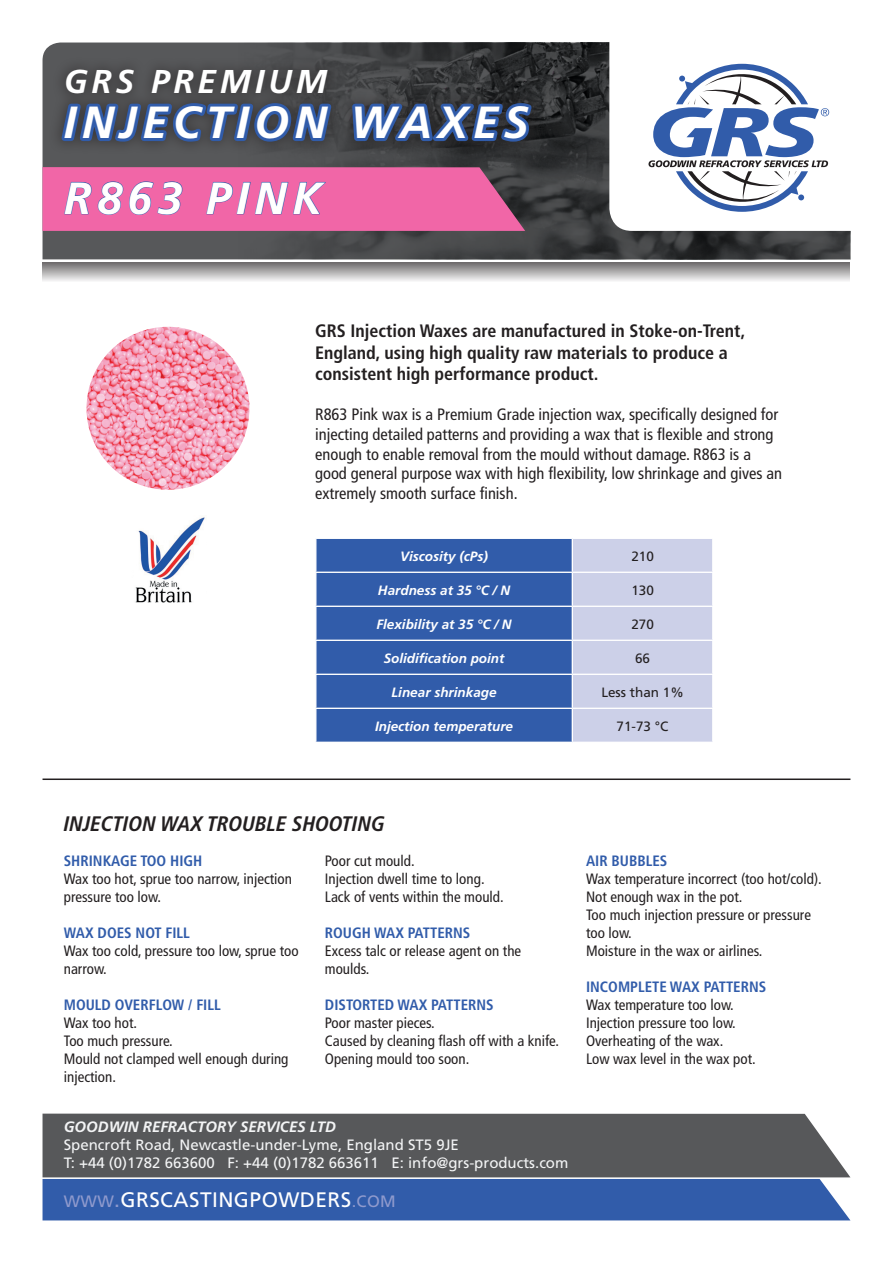
<style>
.page{position:relative;width:893px;height:1263px;background:#fff}
.page>*{position:absolute;margin:0;border:0;box-sizing:border-box;transform-origin:0 0}
.t1{font:italic 700 45px "Frutiger";letter-spacing:.12em;color:#fff}
.t2{font:italic 700 33px "Frutiger";letter-spacing:.12em;color:#fff}
.t3{font:italic 700 condensed 21px "Frutiger LT Std";color:#231f20}
.t4{font:21px "Frutiger";letter-spacing:.02em;color:#fff}
.t5{font:700 condensed 18px/21.6px "Frutiger LT Std";color:#231f20}
.t6{font:condensed 16.5px/19.8px "Frutiger LT Std";color:#231f20}
.t7{font:condensed 15px/18px "Frutiger LT Std";color:#231f20}
.t8{font:700 condensed 15px "Frutiger LT Std";color:#315caa}
.t9{font:15px/18px "Frutiger";color:#f3f4f5}
.t10{font:italic 700 15px "Frutiger";color:#f3f4f5}
.t11{font:italic 700 13.5px "Frutiger";color:#fff}
.t12{font:13.5px "Frutiger";color:#231f20}
.s1{font-size:16.5px;color:#8f9acd}
.s2{color:#8f9acd}
</style>
<div class="page">
<div style="left:43px;top:1113px;width:807px;height:64px;background:#57585a"></div>
<div style="left:43px;top:1179px;width:807px;height:41px;background:#315caa"></div>
<div style="left:43px;top:262px;width:807px;height:20px;background:linear-gradient(to bottom,#6c6969,#f1f1f1)"></div>
<img style="left:96px;top:42px;width:754px;height:217px">
<div style="left:49px;top:56px;width:496px;height:99px;background:#231f20;opacity:.5"></div>
<svg style="left:57px;top:100px;width:279px;height:45px;background:#3b527d"></svg>
<svg style="left:349px;top:99px;width:187px;height:47px;background:#304872"></svg>
<svg style="left:609px;top:42px;width:242px;height:189px"></svg>
<svg style="left:648px;top:64px;width:181px;height:148px"></svg>
<svg style="left:43px;top:167px;width:482px;height:64px;background:#e063a1"></svg>
<div style="left:316px;top:539px;width:256px;height:203px;background:#315caa"></div>
<div style="left:573px;top:539px;width:139px;height:203px;background:#ccd0e8"></div>
<hr style="left:315px;top:572px;width:257px;height:1px;background:#fff">
<hr style="left:315px;top:606px;width:257px;height:1px;background:#fff">
<hr style="left:315px;top:640px;width:257px;height:1px;background:#fff">
<hr style="left:315px;top:674px;width:257px;height:1px;background:#fff">
<hr style="left:315px;top:708px;width:257px;height:1px;background:#fff">
<hr style="left:572px;top:572px;width:141px;height:1px;background:#fff">
<hr style="left:572px;top:606px;width:141px;height:1px;background:#fff">
<hr style="left:572px;top:640px;width:141px;height:1px;background:#fff">
<hr style="left:572px;top:674px;width:141px;height:1px;background:#fff">
<hr style="left:572px;top:708px;width:141px;height:1px;background:#fff">
<hr style="left:43px;top:778px;width:807px;height:2px;background:#231f20">
<img style="left:135px;top:529px;width:64px;height:74px">
<img style="left:86px;top:327px;width:163px;height:163px;border-radius:81px">
<h2 class="t2" style="left:64px;top:62px;width:265px">GRS PREMIUM</h2>
<h1 class="t1" style="left:64px;top:96px;width:466px">INJECTION WAXES</h1>
<h1 class="t1" style="left:64px;top:172px;width:260px">R863 PINK</h1>
<p class="t5" style="left:315px;top:320px;width:432px">GRS Injection Waxes are manufactured in Stoke-on-Trent,<br>England, using high quality raw materials to produce a consistent high performance product.</p>
<p class="t6" style="left:315px;top:404px;width:468px">R863 Pink wax is a Premium Grade injection wax, specifically designed for injecting detailed patterns and providing a wax that is flexible and strong enough to enable removal from the mould without damage. R863 is a good general purpose wax with high flexibility, low shrinkage and gives an extremely smooth surface finish.</p>
<p class="t11" style="left:400px;top:548px;width:89px">Viscosity (cPs)</p>
<p class="t12" style="left:631px;top:548px;width:24px">210</p>
<p class="t11" style="left:378px;top:582px;width:134px">Hardness at 35 °C / N</p>
<p class="t12" style="left:631px;top:582px;width:24px">130</p>
<p class="t11" style="left:376px;top:616px;width:137px">Flexibility at 35 °C / N</p>
<p class="t12" style="left:631px;top:616px;width:24px">270</p>
<p class="t11" style="left:384px;top:650px;width:122px">Solidification point</p>
<p class="t12" style="left:635px;top:650px;width:17px">66</p>
<p class="t11" style="left:392px;top:684px;width:107px">Linear shrinkage</p>
<p class="t12" style="left:601px;top:684px;width:84px">Less than 1%</p>
<p class="t11" style="left:375px;top:718px;width:140px">Injection temperature</p>
<p class="t12" style="left:617px;top:718px;width:53px">71-73 °C</p>
<h3 class="t3" style="left:64px;top:812px;width:323px">INJECTION WAX TROUBLE SHOOTING</h3>
<p class="t8" style="left:64px;top:852px;width:140px">SHRINKAGE TOO HIGH</p>
<p class="t7" style="left:64px;top:870px;width:230px">Wax too hot, sprue too narrow, injection pressure too low.</p>
<p class="t8" style="left:64px;top:924px;width:128px">WAX DOES NOT FILL</p>
<p class="t7" style="left:64px;top:942px;width:236px">Wax too cold, pressure too low, sprue too narrow.</p>
<p class="t8" style="left:64px;top:996px;width:158px">MOULD OVERFLOW / FILL</p>
<p class="t7" style="left:64px;top:1014px;width:226px">Wax too hot.<br>Too much pressure.<br>Mould not clamped well enough during injection.</p>
<p class="t7" style="left:325px;top:852px;width:180px">Poor cut mould.<br>Injection dwell time to long.<br>Lack of vents within the mould.</p>
<p class="t8" style="left:325px;top:924px;width:147px">ROUGH WAX PATTERNS</p>
<p class="t7" style="left:325px;top:942px;width:198px">Excess talc or release agent on the moulds.</p>
<p class="t8" style="left:325px;top:996px;width:170px">DISTORTED WAX PATTERNS</p>
<p class="t7" style="left:325px;top:1014px;width:236px">Poor master pieces.<br>Caused by cleaning flash off with a knife.<br>Opening mould too soon.</p>
<p class="t10" style="left:64px;top:1118px;width:274px">GOODWIN REFRACTORY SERVICES LTD</p>
<p class="t9" style="left:64px;top:1136px;width:506px">Spencroft Road, Newcastle-under-Lyme, England ST5 9JE<br>T: +44 (0)1782 663600 F: +44 (0)1782 663611 E: info@grs-products.com</p>
<h3 class="t4" style="left:64px;top:1187px;width:333px"><span class="s1">WWW</span><span class="s2">.</span>GRSCASTINGPOWDERS<span class="s1">.COM</span></h3>
<p class="t8" style="left:586px;top:852px;width:83px">AIR BUBBLES</p>
<p class="t7" style="left:586px;top:870px;width:237px">Wax temperature incorrect (too hot/cold).<br>Not enough wax in the pot.<br>Too much injection pressure or pressure too low.<br>Moisture in the wax or airlines.</p>
<p class="t8" style="left:586px;top:978px;width:182px">INCOMPLETE WAX PATTERNS</p>
<p class="t7" style="left:586px;top:996px;width:171px">Wax temperature too low.<br>Injection pressure too low.<br>Overheating of the wax.<br>Low wax level in the wax pot.</p>
</div>
